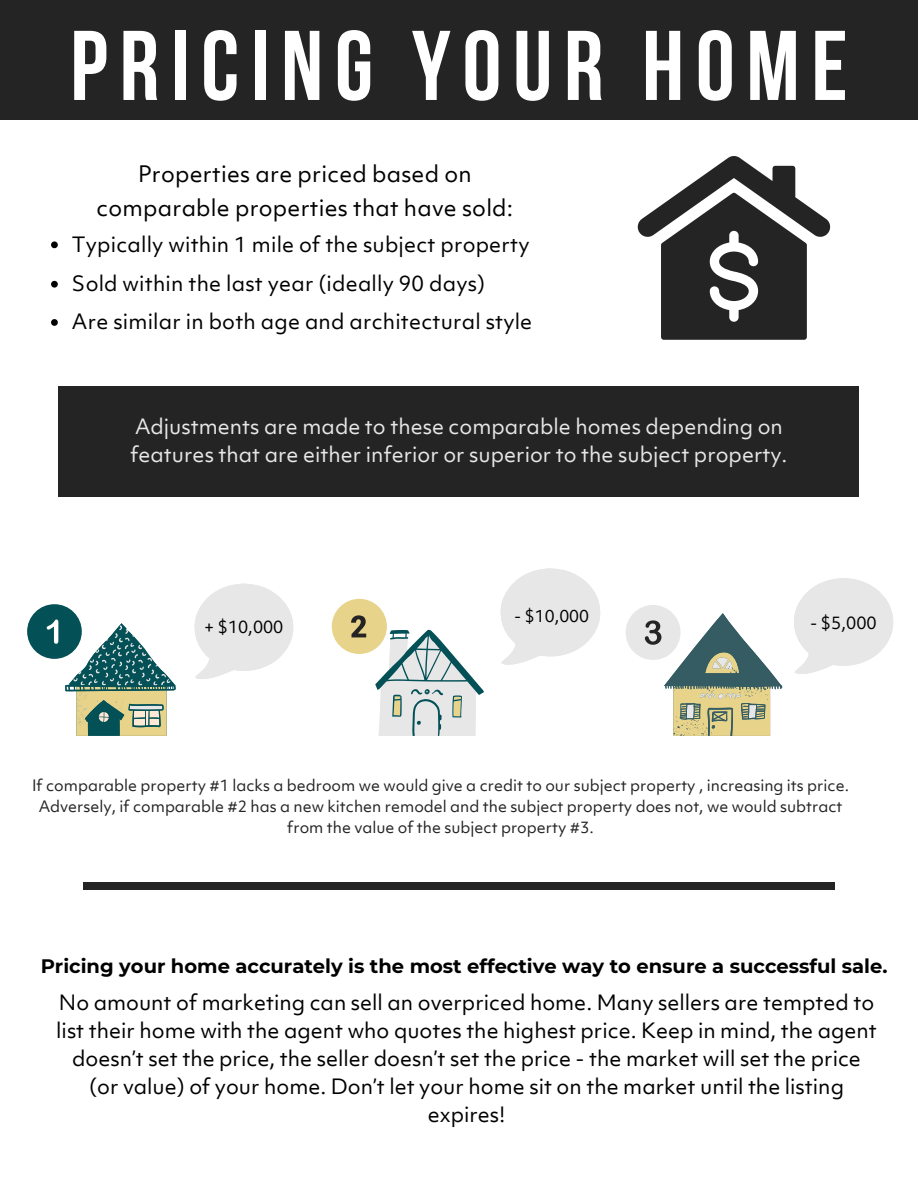
<style>
.page{position:relative;width:918px;height:1188px;background:#fff}
.page>*{position:absolute;margin:0;border:0;box-sizing:border-box;transform-origin:0 0}
.t1{font:700 98.7px "Bebas Neue";letter-spacing:.115em;color:#fff}
.t2{font:21.75px "Objektiv Mk 1 W03";letter-spacing:.01em;color:#000}
.t3{font:20.25px/28.2px "Objektiv Mk 1 W03";color:#000;text-align:center}
.t4{font:20.25px/28.2px "Objektiv Mk 1 W03";color:#e7e7e7}
.t5{font:700 19.5px "Montserrat";color:#000}
.t6{font:16.5px "Objektiv Mk 1 W03";color:#000}
.t7{font:16.35px "Objektiv Mk 1 W03";color:#000}
.t8{font:16.05px "Objektiv Mk 1 W03";color:#000}
.t9{font:15.15px/21px "Objektiv Mk 1 W03";color:#242424;text-align:center}
</style>
<div class="page">
<div style="left:0;top:0;width:918px;height:120px;background:#242424"></div>
<div style="left:83px;top:883px;width:752px;height:7px;background:#242424"></div>
<div style="left:59px;top:387px;width:800px;height:110px;background:#242424"></div>
<svg style="left:375px;top:630px;width:109px;height:106px"></svg>
<svg style="left:500px;top:568px;width:100px;height:97px"></svg>
<div style="left:332px;top:599px;width:54px;height:54px;background:#e8d38a;border-radius:50%"></div>
<svg style="left:351px;top:615px;width:15px;height:22px"></svg>
<svg style="left:65px;top:623px;width:111px;height:113px"></svg>
<svg style="left:194px;top:584px;width:100px;height:95px"></svg>
<div style="left:27px;top:604px;width:54px;height:54px;background:#035157;border-radius:50%"></div>
<svg style="left:47px;top:620px;width:11px;height:24px"></svg>
<svg style="left:794px;top:578px;width:99px;height:96px"></svg>
<div style="left:626px;top:605px;width:54px;height:54px;background:#e7e7e7;border-radius:50%"></div>
<svg style="left:645px;top:613px;width:137px;height:123px"></svg>
<svg style="left:638px;top:156px;width:192px;height:184px"></svg>
<svg style="left:51px;top:241px;width:7px;height:7px"></svg>
<svg style="left:51px;top:281px;width:7px;height:7px"></svg>
<svg style="left:51px;top:319px;width:7px;height:7px"></svg>
<p class="t1" style="left:70px;top:26px;width:779px">PRICING YOUR HOME</p>
<p class="t2" style="left:138px;top:159px;width:335px">Properties are priced based on</p>
<p class="t2" style="left:97px;top:192px;width:418px">comparable properties that have sold:</p>
<p class="t3" style="left:72px;top:230px;width:459px">Typically within 1 mile of the subject property</p>
<p class="t3" style="left:72px;top:269px;width:415px">Sold within the last year (ideally 90 days)</p>
<p class="t3" style="left:72px;top:307px;width:462px">Are similar in both age and architectural style</p>
<p class="t4" style="left:130px;top:412px;width:659px">Adjustments are made to these comparable homes depending on features that are either inferior or superior to the subject property.</p>
<p class="t8" style="left:514px;top:605px;width:76px">- $10,000</p>
<p class="t7" style="left:204px;top:615px;width:81px">+ $10,000</p>
<p class="t6" style="left:810px;top:611px;width:68px">- $5,000</p>
<p class="t9" style="left:32px;top:774px;width:818px">If comparable property #1 lacks a bedroom we would give a credit to our subject property , increasing its price.</p>
<p class="t9" style="left:39px;top:795px;width:805px">Adversely, if comparable #2 has a new kitchen remodel and the subject property does not, we would subtract from the value of the subject property #3.</p>
<p class="t5" style="left:41px;top:954px;width:848px">Pricing your home accurately is the most effective way to ensure a successful sale.</p>
<p class="t3" style="left:56px;top:988px;width:822px">No amount of marketing can sell an overpriced home. Many sellers are tempted to list their home with the agent who quotes the highest price. Keep in mind, the agent doesn’t set the price, the seller doesn’t set the price - the market will set the price</p>
<p class="t3" style="left:89px;top:1072px;width:756px">(or value) of your home. Don’t let your home sit on the market until the listing expires!</p>
</div>
